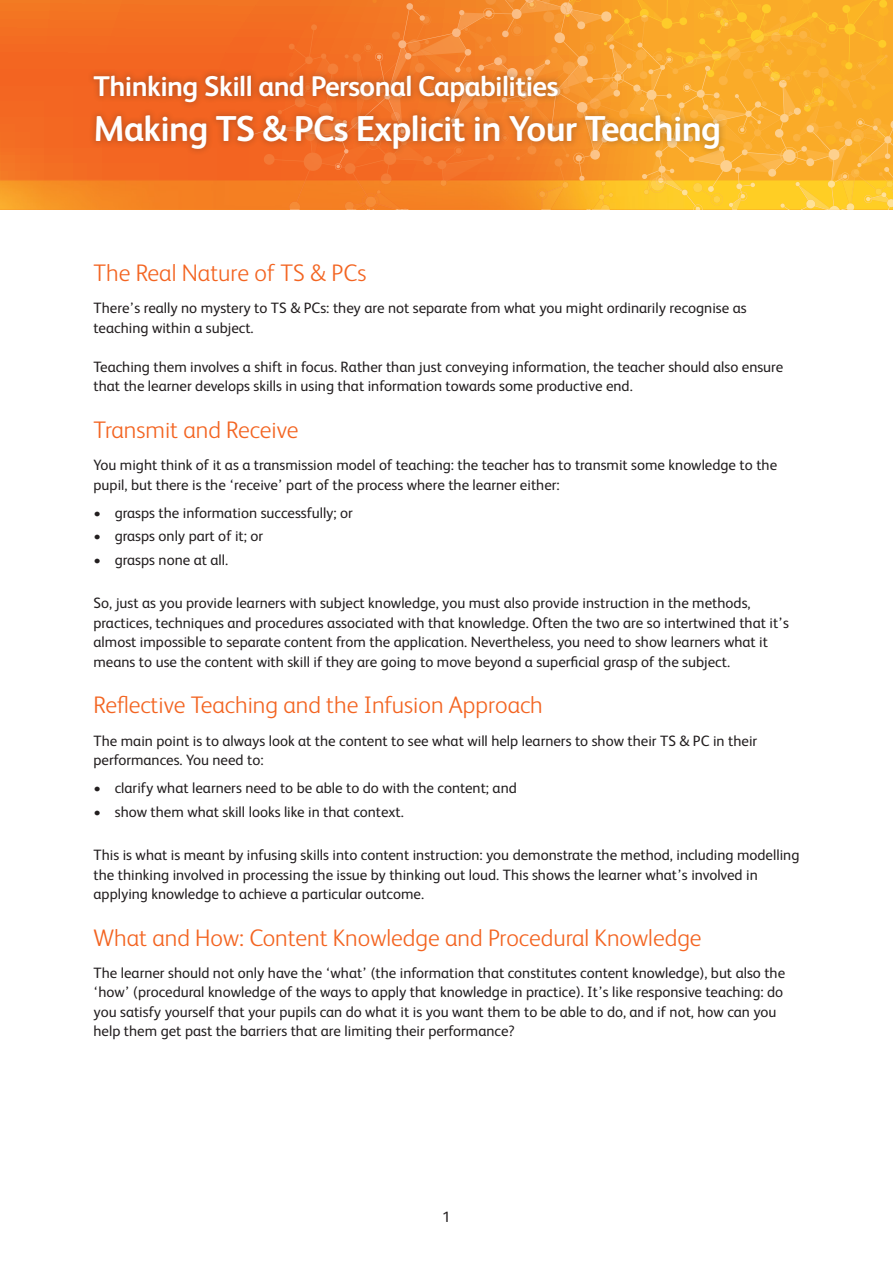
<style>
.page{position:relative;width:893px;height:1263px;background:#fff}
.page>*{position:absolute;margin:0;border:0;box-sizing:border-box;transform-origin:0 0}
.t1{font:700 36px "FS Albert";letter-spacing:-.02em;color:#fff}
.t2{font:700 28.5px "FS Albert";letter-spacing:-.02em;color:#fff}
.Header_1{font:300 24px "FS Albert";color:#f36421}
.Body_Copy{font:15px/19.5px "FS Albert";color:#231f20}
</style>
<div class="page">
<svg style="left:0;top:0;width:483px;height:209px;background:#f37222"></svg>
<img style="left:419px;top:64px;width:59px;height:4px">
<img style="left:357px;top:62px;width:7px;height:6px">
<img style="left:407px;top:64px;width:11px;height:4px">
<img style="left:381px;top:195px;width:21px;height:9px">
<img style="left:335px;top:156px;width:6px;height:7px">
<img style="left:381px;top:204px;width:27px;height:5px">
<img style="left:344px;top:202px;width:18px;height:7px">
<img style="left:263px;top:156px;width:72px;height:24px">
<img style="left:289px;top:180px;width:17px;height:29px">
<img style="left:379px;top:195px;width:2px;height:14px">
<img style="left:341px;top:156px;width:142px;height:24px">
<img style="left:357px;top:180px;width:90px;height:15px">
<img style="left:277px;top:24px;width:66px;height:44px">
<img style="left:365px;top:16px;width:118px;height:48px">
<svg style="left:340px;top:209px;width:70px;height:1px"></svg>
<img style="left:362px;top:193px;width:17px;height:16px">
<svg style="left:420px;top:14px;width:11px;height:11px"></svg>
<img style="left:388px;top:48px;width:19px;height:20px">
<svg style="left:397px;top:53px;width:9px;height:9px"></svg>
<img style="left:458px;top:13px;width:25px;height:17px">
<svg style="left:463px;top:26px;width:7px;height:7px"></svg>
<img style="left:411px;top:34px;width:55px;height:22px">
<img style="left:420px;top:49px;width:14px;height:6px">
<svg style="left:412px;top:50px;width:14px;height:6px"></svg>
<img style="left:478px;top:57px;width:5px;height:11px">
<svg style="left:364px;top:43px;width:20px;height:18px"></svg>
<svg style="left:335px;top:163px;width:6px;height:7px"></svg>
<svg style="left:372px;top:0;width:5px;height:3px"></svg>
<svg style="left:417px;top:0;width:27px;height:3px"></svg>
<svg style="left:483px;top:0;width:410px;height:210px;background:#f9ac2e"></svg>
<div style="left:87px;top:68px;width:639px;height:88px;background:#231f20;opacity:.19"></div>
<h2 class="t2" style="left:94px;top:67px;width:466px">Thinking Skill and Personal Capabilities</h2>
<h1 class="t1" style="left:94px;top:104px;width:629px">Making TS &amp; PCs Explicit in Your Teaching</h1>
<p class="Header_1" style="left:94px;top:257px;width:274px">The Real Nature of TS &amp; PCs</p>
<p class="Body_Copy" style="left:94px;top:298px;width:655px">There’s really no mystery to TS &amp; PCs: they are not separate from what you might ordinarily recognise as teaching within a subject.</p>
<p class="Body_Copy" style="left:94px;top:356px;width:691px">Teaching them involves a shift in focus. Rather than just conveying information, the teacher should also ensure that the learner develops skills in using that information towards some productive end.</p>
<p class="Header_1" style="left:94px;top:414px;width:207px">Transmit and Receive</p>
<p class="Body_Copy" style="left:94px;top:454px;width:685px">You might think of it as a transmission model of teaching: the teacher has to transmit some knowledge to the pupil, but there is the ‘receive’ part of the process where the learner either:</p>
<p class="Body_Copy" style="left:94px;top:502px;width:261px">• grasps the information successfully; or</p>
<p class="Body_Copy" style="left:94px;top:526px;width:171px">• grasps only part of it; or</p>
<p class="Body_Copy" style="left:94px;top:549px;width:136px">• grasps none at all.</p>
<p class="Body_Copy" style="left:94px;top:593px;width:697px">So, just as you provide learners with subject knowledge, you must also provide instruction in the methods, practices, techniques and procedures associated with that knowledge. Often the two are so intertwined that it’s almost impossible to separate content from the application. Nevertheless, you need to show learners what it means to use the content with skill if they are going to move beyond a superficial grasp of the subject.</p>
<p class="Header_1" style="left:94px;top:689px;width:451px">Reflective Teaching and the Infusion Approach</p>
<p class="Body_Copy" style="left:94px;top:730px;width:665px">The main point is to always look at the content to see what will help learners to show their TS &amp; PC in their performances. You need to:</p>
<p class="Body_Copy" style="left:94px;top:777px;width:425px">• clarify what learners need to be able to do with the content; and</p>
<p class="Body_Copy" style="left:94px;top:801px;width:312px">• show them what skill looks like in that context.</p>
<p class="Body_Copy" style="left:94px;top:844px;width:707px">This is what is meant by infusing skills into content instruction: you demonstrate the method, including modelling the thinking involved in processing the issue by thinking out loud. This shows the learner what’s involved in applying knowledge to achieve a particular outcome.</p>
<p class="Header_1" style="left:94px;top:922px;width:610px">What and How: Content Knowledge and Procedural Knowledge</p>
<p class="Body_Copy" style="left:94px;top:962px;width:693px">The learner should not only have the ‘what’ (the information that constitutes content knowledge), but also the ‘how’ (procedural knowledge of the ways to apply that knowledge in practice). It’s like responsive teaching: do you satisfy yourself that your pupils can do what it is you want them to be able to do, and if not, how can you help them get past the barriers that are limiting their performance?</p>
<p class="Body_Copy" style="left:442px;top:1206px;width:10px">1</p>
</div>
